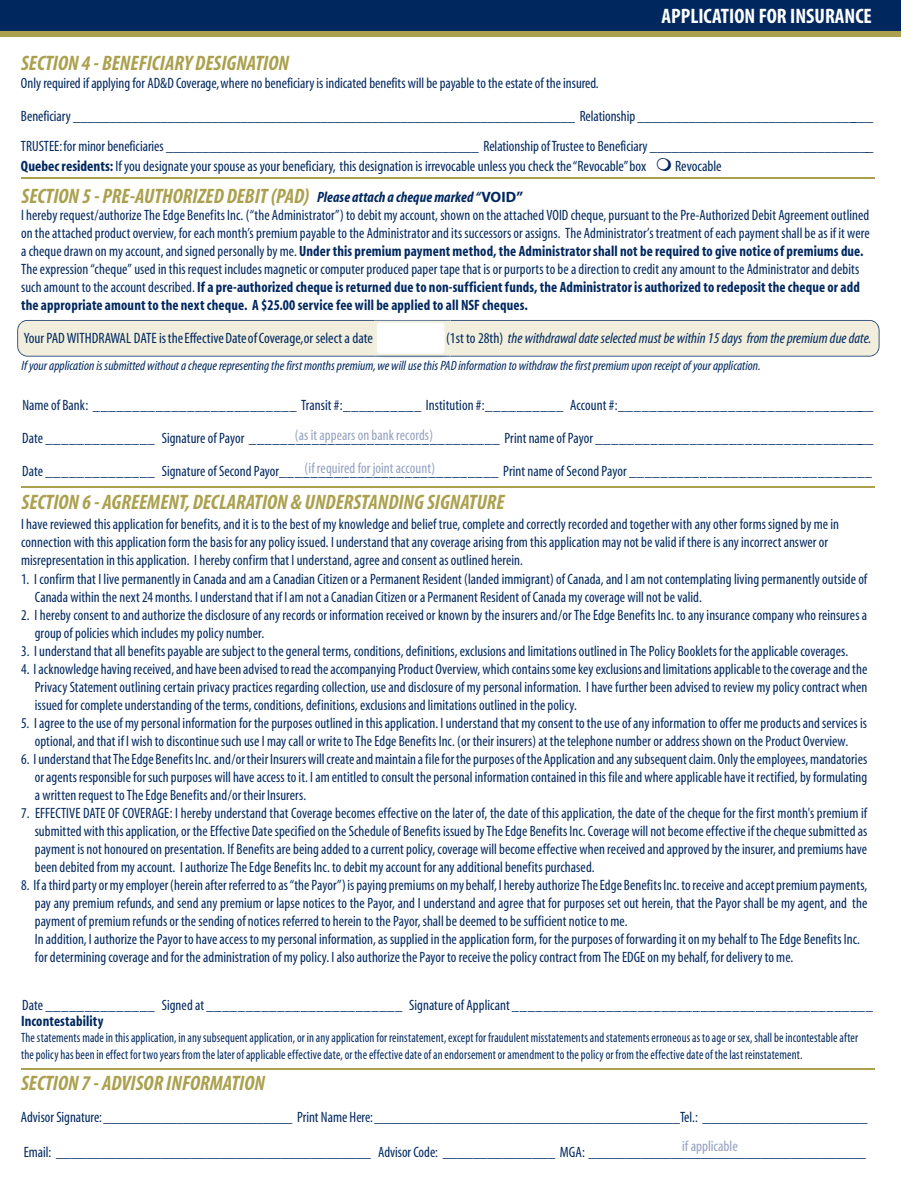
<style>
.page{position:relative;width:918px;height:1188px;background:#fff}
.page>*{position:absolute;margin:0;border:0;box-sizing:border-box;transform-origin:0 0}
.t1{font:italic 700 condensed 21px "Myriad";color:#aaa04d}
.t2{font:700 condensed 21px "Myriad";color:#fff}
.t3{font:condensed 15px/18px "Myriad";letter-spacing:.005em;color:#00285f}
.t4{font:italic condensed 15px "Myriad";color:#00285f}
.t5{font:condensed 15px "Myriad";letter-spacing:.005em;color:#94a1c1}
.t6{font:italic 700 condensed 15px "Myriad";letter-spacing:.005em;color:#00285f}
.t7{font:700 condensed 15px "Myriad";letter-spacing:.01em;color:#00285f}
.t8{font:condensed 13.5px/16.2px "Myriad";letter-spacing:.01em;color:#00285f;scale:.9 1}
.t9{font:italic condensed 13.5px "Myriad";color:#00285f}
.s1{font-weight:700}
.s2{font-style:normal;font-stretch:normal}
.s3{font-style:normal}
</style>
<div class="page">
<hr style="left:21px;top:486px;width:853px;height:2px;background:#aaa04d">
<hr style="left:21px;top:178px;width:853px;height:1px;background:#aaa04d">
<div style="left:0;top:0;width:901px;height:31px;background:#00285f"></div>
<div style="left:0;top:31px;width:901px;height:6px;background:#aaa04d"></div>
<svg style="left:17px;top:320px;width:862px;height:37px;background:#e7e6d8"></svg>
<img style="left:374px;top:320px;width:77px;height:37px">
<div style="left:377px;top:323px;width:67px;height:31px;background:#fff;border-radius:3px"></div>
<hr style="left:21px;top:1068px;width:853px;height:2px;background:#aaa04d">
<h1 class="t1" style="left:21px;top:56px;width:269px">SECTION 4 - BENEFICIARY DESIGNATION</h1>
<h1 class="t2" style="left:662px;top:9px;width:212px">APPLICATION FOR INSURANCE</h1>
<p class="t3" style="left:21px;top:69px;width:854px;line-height:32.5px">Only required if applying for AD&amp;D Coverage,where no beneficiary is indicated benefits will be payable to the estate of the insured.<br>Beneficiary _____________________________________________________________________ Relationship _________________________________</p>
<p class="t3" style="left:21px;top:138px;width:854px">TRUSTEE:for minor beneficiaries ___________________________________________ Relationship ofTrustee to Beneficiary _______________________________</p>
<p class="t3" style="left:21px;top:159px;width:627px"><span class="s1">Quebec residents:</span> If you designate your spouse as your beneficiary, this designation is irrevocable unless you check the“Revocable”box</p>
<p class="t3" style="left:675px;top:159px;width:48px">Revocable</p>
<h1 class="t1" style="left:22px;top:189px;width:290px">SECTION 5 - PRE-AUTHORIZED DEBIT(PAD)</h1>
<p class="t6" style="left:317px;top:191px;width:208px">Please attach a chequemarked “<span class="s2">VOID”</span></p>
<p class="t3" style="left:21px;top:207px;width:850px">I herebyrequest/authorizeTheEdge Benefits Inc. (“the Administrator”) todebit myaccount, shown on theattached VOID cheque,pursuant tothePre-Authorized Debit Agreementoutlined on theattachedproductoverview, foreach month’spremium payabletothe Administratorandits successorsorassigns. The Administrator’s treatmentofeach payment shallbeas if it were achequedrawn on myaccount,andsignedpersonallyby me. <span class="s1">Under this premiumpaymentmethod, the Administratorshall not be required to give notice of premiums due.<br></span>Theexpression “cheque”usedin this request includes magneticor computerproducedpaper tapethat isorpurports tobeadirection tocreditanyamount tothe Administratoranddebits such amount totheaccountdescribed. <span class="s1">If a pre-authorized cheque isreturned due to non-sufficient funds, the Administrator is authorized to redeposit the cheque or add the appropriate amount to the nextcheque. A $25.00 service fee will be applied to all NSFcheques.</span></p>
<p class="t3" style="left:24px;top:331px;width:350px">Your PADWITHDRAWAL DATE is the EffectiveDateofCoverage,or select a date</p>
<p class="t4" style="left:446px;top:333px;width:427px"><span class="s3">(1st to 28th)</span> the withdrawaldateselectedmustbe within15days fromthepremiumduedate.</p>
<p class="t9" style="left:21px;top:361px;width:741px">Ifyourapplicationis submitted withoutachequerepresentingthefirstmonthspremium,we willusethisPAD informationto withdraw thefirstpremiumuponreceiptofyourapplication.</p>
<p class="t3" style="left:22px;top:389px;width:853px;line-height:33px;text-align:justify">Nameof Bank: __________________________ Transit#:__________ Institution #:__________ Account#:_________________________________ Date ______________ SignatureofPayor ________________________________ Print nameofPayor ____________________________________ Date ______________ SignatureofSecondPayor____________________________ Print nameofSecondPayor _______________________________</p>
<p class="t5" style="left:295px;top:430px;width:140px">(as itappearson bankrecords)</p>
<p class="t5" style="left:304px;top:463px;width:132px">(if requiredfor jointaccount)</p>
<h1 class="t1" style="left:22px;top:495px;width:485px">SECTION 6 - AGREEMENT, DECLARATION &amp; UNDERSTANDING SIGNATURE</h1>
<p class="t3" style="left:21px;top:517px;width:819px">I havereviewedthisapplication forbenefits,andit is tothebestof myknowledgeandbelief true, completeandcorrectlyrecordedandtogether with anyother forms signedby mein connection with thisapplication form thebasis foranypolicyissued. Iunderstandthatanycoveragearisingfrom thisapplication may notbevalidif thereisanyincorrectansweror misrepresentation in thisapplication. I herebyconfirm that Iunderstand,agreeandconsentasoutlined herein.</p>
<p class="t3" style="left:35px;top:571px;width:834px;text-indent:-13px">1. I confirm that I live permanently in Canada and am a Canadian Citizen or a Permanent Resident (landed immigrant) of Canada, and I am not contemplating living permanently outside of<br>Canada within the next24 months. Iunderstandthat if Iam notaCanadian Citizen oraPermanent ResidentofCanada mycoverage will notbevalid.</p>
<p class="t3" style="left:35px;top:607px;width:834px;text-indent:-13px">2. I hereby consent to and authorize the disclosure of any records or information received or known by the insurers and/or The Edge Benefits Inc. to any insurance company who reinsures a groupofpolicies which includes mypolicy number.</p>
<p class="t3" style="left:21px;top:643px;width:828px">3. Iunderstandthatallbenefitspayablearesubject tothegeneral terms, conditions,definitions,exclusionsandlimitationsoutlinedin ThePolicy Booklets for theapplicablecoverages.</p>
<p class="t3" style="left:35px;top:661px;width:834px;text-align:justify;text-indent:-13px">4. Iacknowledge havingreceived,and havebeen advisedtoreadtheaccompanyingProduct Overview,which containssomekeyexclusionsandlimitationsapplicabletothecoverageandthe Privacy Statement outlining certain privacy practices regarding collection, use and disclosure of my personal information. I have further been advised to review my policy contract when issuedfor completeunderstandingof theterms, conditions,definitions,exclusionsandlimitationsoutlinedin thepolicy.</p>
<p class="t3" style="left:21px;top:715px;width:847px;text-align:center">5. Iagreetotheuseof mypersonal information for thepurposesoutlinedin thisapplication. Iunderstandthat myconsent totheuseofanyinformation tooffer meproductsandservices is optional,andthat if I wish todiscontinuesuch useI maycallor writetoTheEdge Benefits Inc. (or their insurers)at thetelephone numberoraddress shown on theProduct Overview.</p>
<p class="t3" style="left:35px;top:751px;width:834px;text-align:justify;text-indent:-13px">6. IunderstandthatTheEdge BenefitsInc. and/or their Insurerswillcreateandmaintain afilefor thepurposesof the Application andanysubsequentclaim. Onlytheemployees,mandatories oragents responsiblefor such purposes will haveaccess toit. Iamentitledtoconsult thepersonal information containedin this fileand whereapplicable haveit rectified,byformulating a written request toTheEdge Benefitsand/or their Insurers.</p>
<p class="t3" style="left:35px;top:805px;width:834px;text-align:justify;text-indent:-13px">7. EFFECTIVE DATE OF COVERAGE: I hereby understand that Coverage becomes effective on the later of, the date of this application, the date of the cheque for the first month's premium if submitted with thisapplication,or theEffective Datespecifiedon theScheduleof Benefits issuedbyTheEdge Benefits Inc.Coverage will notbecomeeffectiveif thechequesubmittedas payment is not honouredon presentation. If Benefitsarebeingaddedtoacurrentpolicy, coverage willbecomeeffective when receivedandapprovedbytheinsurer,andpremiums have been debitedfrom myaccount. IauthorizeTheEdge Benefits Inc. todebit myaccount foranyadditionalbenefitspurchased.</p>
<p class="t3" style="left:35px;top:877px;width:834px;text-indent:-14px">8. Ifathirdpartyormyemployer (herein after referredtoas“thePayor”) ispayingpremiumsonmybehalf, I herebyauthorizeTheEdge BenefitsInc.toreceiveandacceptpremiumpayments, pay any premium refunds, and send any premium or lapse notices to the Payor, and I understand and agree that for purposes set out herein, that the Payor shall be my agent, and the paymentofpremium refundsor thesendingof notices referredto herein tothePayor, shallbedeemedtobesufficient noticeto me.<br>In addition, IauthorizethePayor to haveaccess to mypersonal information,as suppliedin theapplication form, for thepurposesof forwardingiton mybehalf toTheEdge Benefits Inc. fordeterminingcoverageandfor theadministration of mypolicy. IalsoauthorizethePayor toreceivethepolicycontract from TheEDGEon mybehalf, fordeliveryto me.</p>
<p class="t3" style="left:22px;top:998px;width:852px">Date ______________ Signedat _________________________ Signatureof Applicant ______________________________________________</p>
<p class="t7" style="left:21px;top:1016px;width:84px">Incontestability</p>
<p class="t8" style="left:21px;top:1031px;width:931px">Thestatements madein thisapplication, in anysubsequentapplication,or in anyapplication for reinstatement,except for fraudulent misstatementsandstatementserroneousas toageor sex, shallbeincontestableafter thepolicy hasbeen in effect for twoyears from thelaterofapplicableeffectivedate,or theeffectivedateofan endorsement or amendment tothepolicyor from theeffectivedateof thelast reinstatement.</p>
<h1 class="t1" style="left:21px;top:1075px;width:245px">SECTION 7 - ADVISOR INFORMATION</h1>
<p class="t3" style="left:21px;top:1109px;width:848px">Advisor Signature:__________________________ Print Name Here:__________________________________________Tel.: ______________________</p>
<p class="t3" style="left:24px;top:1144px;width:844px">Email: __________________________________________ Advisor Code: _______________ MGA: _____________________________________</p>
<p class="t5" style="left:682px;top:1141px;width:57px">if applicable</p>
</div>
